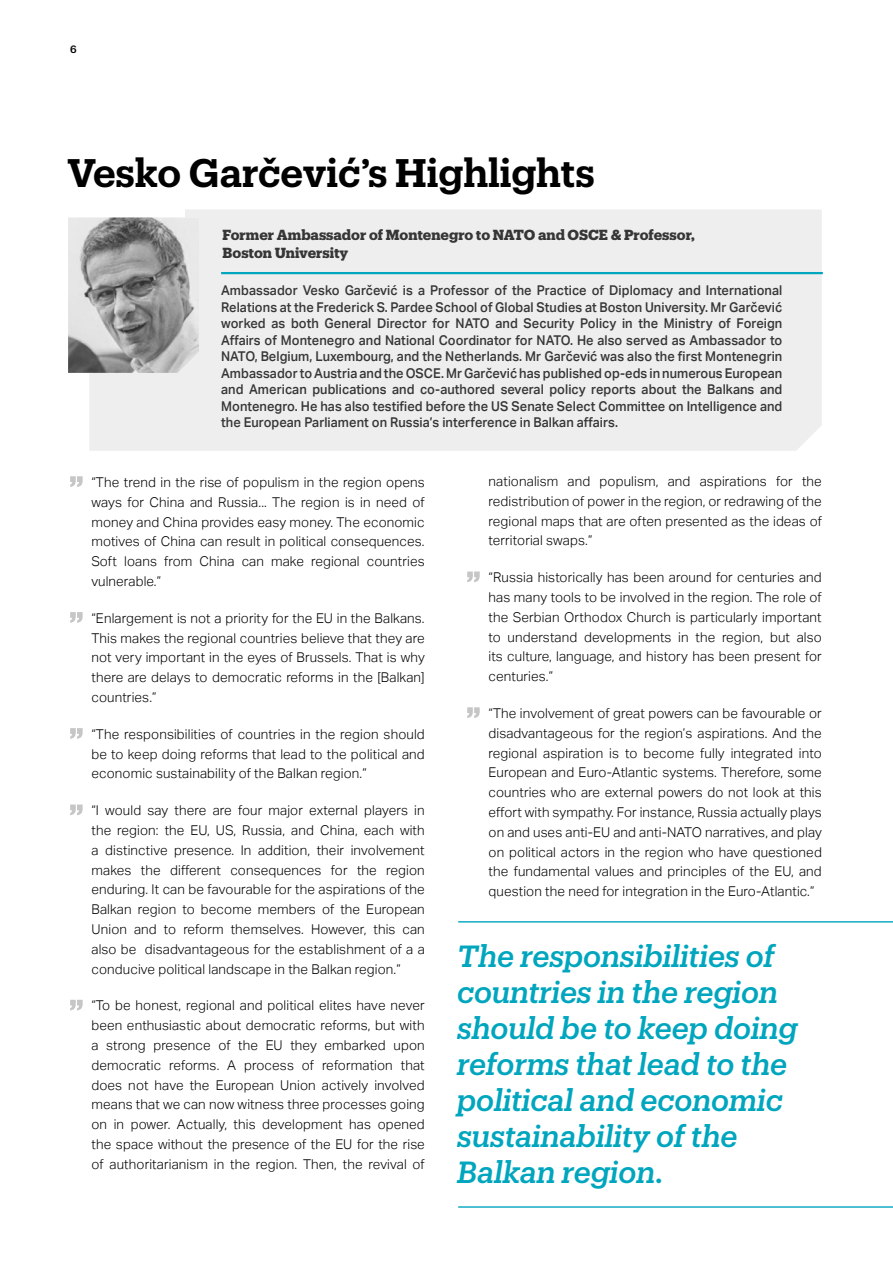
<style>
.page{position:relative;width:893px;height:1263px;background:#fff}
.page>*{position:absolute;margin:0;border:0;box-sizing:border-box;transform-origin:0 0}
.t1{font:600 39px "Produkt";letter-spacing:-.005em;color:#000}
.t2{font:italic 500 30px/36px "Produkt";color:#00a5be}
.t3{font:700 14.25px/18px "Produkt";letter-spacing:-.005em;color:#373636}
.t4{font:300 13.5px/19.8px "Aktiv Grotesk";letter-spacing:.01em;color:#000;text-align:justify}
.t5{font:500 13.5px/16.5px "Aktiv Grotesk";letter-spacing:.005em;color:#373636;text-align:justify;scale:.95 1}
.t6{font:500 10.5px "Produkt";color:#000}
</style>
<div class="page">
<svg style="left:70px;top:476px;width:13px;height:11px"></svg>
<svg style="left:70px;top:612px;width:13px;height:11px"></svg>
<svg style="left:70px;top:728px;width:13px;height:11px"></svg>
<svg style="left:70px;top:804px;width:13px;height:11px"></svg>
<svg style="left:70px;top:1000px;width:13px;height:10px"></svg>
<svg style="left:467px;top:571px;width:13px;height:11px"></svg>
<svg style="left:467px;top:707px;width:13px;height:11px"></svg>
<div style="left:89px;top:210px;width:733px;height:241px;background:#eee"></div>
<hr style="left:221px;top:272px;width:602px;height:2px;background:#00a5be">
<div style="left:43px;top:202px;width:142px;height:160px;background:#fff"></div>
<img style="left:68px;top:217px;width:131px;height:156px">
<hr style="left:459px;top:921px;width:434px;height:1px;background:#00a5be">
<hr style="left:459px;top:1206px;width:434px;height:2px;background:#00a5be">
<p class="t6" style="left:70px;top:42px;width:8px">6</p>
<h1 class="t1" style="left:67px;top:145px;width:529px">Vesko Garčević’s Highlights</h1>
<p class="t3" style="left:223px;top:225px;width:474px">Former Ambassador of Montenegro to NATO and OSCE &amp; Professor,<br>Boston University</p>
<p class="t5" style="left:221px;top:282px;width:592px">Ambassador Vesko Garčević is a Professor of the Practice of Diplomacy and International Relations at the Frederick S. Pardee School of Global Studies at Boston University. Mr Garčević worked as both General Director for NATO and Security Policy in the Ministry of Foreign Affairs of Montenegro and National Coordinator for NATO. He also served as Ambassador to NATO, Belgium, Luxembourg, and the Netherlands. Mr Garčević was also the first Montenegrin Ambassador to Austria and the OSCE. Mr Garčević has published op-eds in numerous European and American publications and co-authored several policy reports about the Balkans and Montenegro. He has also testified before the US Senate Select Committee on Intelligence and the European Parliament on Russia’s interference in Balkan affairs.</p>
<p class="t4" style="left:91px;top:472px;width:335px">“The trend in the rise of populism in the region opens ways for China and Russia... The region is in need of money and China provides easy money. The economic motives of China can result in political consequences.<br>Soft loans from China can make regional countries vulnerable.”</p>
<p class="t4" style="left:91px;top:608px;width:335px">“Enlargement is not a priority for the EU in the Balkans.<br>This makes the regional countries believe that they are not very important in the eyes of Brussels. That is why there are delays to democratic reforms in the [Balkan] countries.”</p>
<p class="t4" style="left:91px;top:724px;width:335px">“The responsibilities of countries in the region should be to keep doing reforms that lead to the political and economic sustainability of the Balkan region.”</p>
<p class="t4" style="left:91px;top:801px;width:335px">“I would say there are four major external players in the region: the EU, US, Russia, and China, each with a distinctive presence. In addition, their involvement makes the different consequences for the region enduring. It can be favourable for the aspirations of the Balkan region to become members of the European Union and to reform themselves. However, this can also be disadvantageous for the establishment of a a conducive political landscape in the Balkan region.”</p>
<p class="t4" style="left:91px;top:996px;width:335px">“To be honest, regional and political elites have never been enthusiastic about democratic reforms, but with a strong presence of the EU they embarked upon democratic reforms. A process of reformation that does not have the European Union actively involved means that we can now witness three processes going on in power. Actually, this development has opened the space without the presence of the EU for the rise of authoritarianism in the region. Then, the revival of</p>
<p class="t4" style="left:489px;top:471px;width:335px">nationalism and populism, and aspirations for the redistribution of power in the region, or redrawing of the regional maps that are often presented as the ideas of territorial swaps.”</p>
<p class="t4" style="left:488px;top:568px;width:335px">“Russia historically has been around for centuries and has many tools to be involved in the region. The role of the Serbian Orthodox Church is particularly important to understand developments in the region, but also its culture, language, and history has been present for centuries.”</p>
<p class="t4" style="left:488px;top:703px;width:335px">“The involvement of great powers can be favourable or disadvantageous for the region’s aspirations. And the regional aspiration is to become fully integrated into European and Euro-Atlantic systems. Therefore, some countries who are external powers do not look at this effort with sympathy. For instance, Russia actually plays on and uses anti-EU and anti-NATO narratives, and play on political actors in the region who have questioned the fundamental values and principles of the EU, and question the need for integration in the Euro-Atlantic.”</p>
<h2 class="t2" style="left:457px;top:936px;width:342px">The responsibilities of countries in the region should be to keep doing reforms that lead to the political and economic sustainability of the<br>Balkan region.</h2>
</div>
